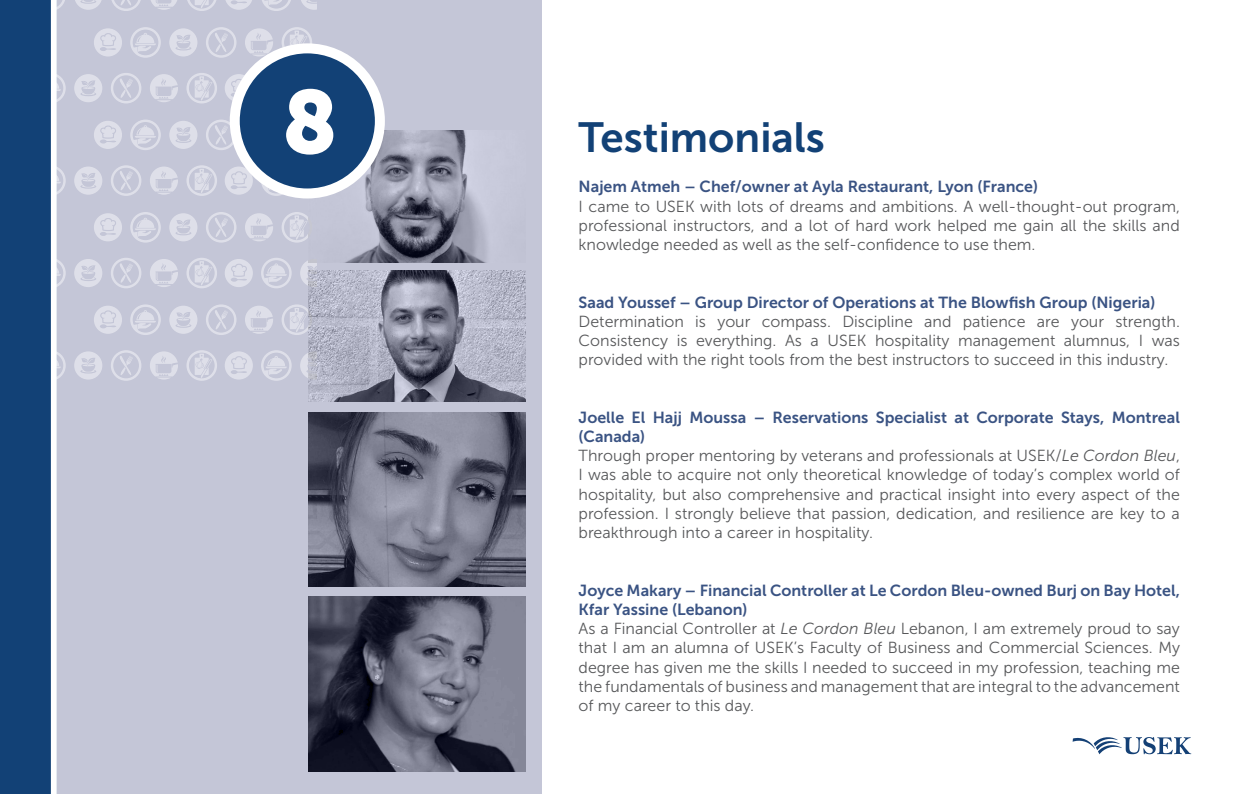
<style>
.page{position:relative;width:1248px;height:794px;background:#fff}
.page>*{position:absolute;margin:0;border:0;box-sizing:border-box;transform-origin:0 0}
.t1{font:89px "Museo Sans 900";color:#fff}
.t2{font:42px "Museo Sans 700";color:#124176}
.t3{font:16px/19.2px "Museo Sans 300";color:#57585a;text-align:justify}
.t4{font:16px/19.2px "Museo Sans 700";color:#3a5383}
.s1{font-style:italic}
</style>
<div class="page">
<div style="left:0;top:0;width:541px;height:794px;background:#124176"></div>
<div style="left:57px;top:0;width:484px;height:794px;background:#c4c6d7"></div>
<svg style="left:301px;top:0;width:15px;height:10px"></svg>
<svg style="left:262px;top:0;width:29px;height:11px"></svg>
<svg style="left:225px;top:0;width:27px;height:10px"></svg>
<svg style="left:75px;top:0;width:27px;height:10px"></svg>
<svg style="left:57px;top:0;width:8px;height:9px"></svg>
<svg style="left:187px;top:0;width:29px;height:11px"></svg>
<svg style="left:111px;top:0;width:30px;height:11px"></svg>
<svg style="left:151px;top:0;width:26px;height:10px"></svg>
<svg style="left:169px;top:28px;width:28px;height:29px"></svg>
<div style="left:130px;top:27px;width:31px;height:31px;border:2px solid #e7e8e9;border-radius:50%"></div>
<div style="left:206px;top:27px;width:30px;height:31px;border:2px solid #e7e8e9;border-radius:50%"></div>
<svg style="left:290px;top:31px;width:17px;height:14px"></svg>
<div style="left:281px;top:27px;width:31px;height:31px;border:2px solid #e7e8e9;border-radius:50%"></div>
<svg style="left:94px;top:28px;width:28px;height:28px"></svg>
<svg style="left:133px;top:33px;width:24px;height:20px"></svg>
<svg style="left:214px;top:33px;width:14px;height:21px"></svg>
<svg style="left:245px;top:28px;width:28px;height:28px"></svg>
<svg style="left:225px;top:74px;width:26px;height:27px"></svg>
<svg style="left:74px;top:74px;width:28px;height:28px"></svg>
<div style="left:111px;top:73px;width:30px;height:30px;border:2px solid #e7e8e9;border-radius:50%"></div>
<svg style="left:195px;top:76px;width:17px;height:25px"></svg>
<div style="left:186px;top:73px;width:31px;height:30px;border:2px solid #e7e8e9;border-radius:50%"></div>
<svg style="left:57px;top:75px;width:9px;height:27px"></svg>
<svg style="left:119px;top:79px;width:14px;height:21px"></svg>
<svg style="left:150px;top:74px;width:28px;height:28px"></svg>
<svg style="left:169px;top:121px;width:28px;height:28px"></svg>
<div style="left:130px;top:120px;width:31px;height:30px;border:2px solid #e7e8e9;border-radius:50%"></div>
<div style="left:206px;top:120px;width:30px;height:30px;border:2px solid #e7e8e9;border-radius:50%"></div>
<svg style="left:94px;top:121px;width:28px;height:28px"></svg>
<svg style="left:133px;top:125px;width:24px;height:21px"></svg>
<svg style="left:215px;top:125px;width:13px;height:20px"></svg>
<div style="left:261px;top:165px;width:31px;height:31px;border:2px solid #e7e8e9;border-radius:50%"></div>
<svg style="left:225px;top:166px;width:28px;height:29px"></svg>
<svg style="left:264px;top:179px;width:13px;height:12px"></svg>
<svg style="left:74px;top:166px;width:28px;height:29px"></svg>
<div style="left:111px;top:165px;width:30px;height:31px;border:2px solid #e7e8e9;border-radius:50%"></div>
<svg style="left:195px;top:169px;width:17px;height:24px"></svg>
<div style="left:186px;top:165px;width:31px;height:31px;border:2px solid #e7e8e9;border-radius:50%"></div>
<svg style="left:57px;top:167px;width:9px;height:27px"></svg>
<svg style="left:119px;top:171px;width:14px;height:21px"></svg>
<svg style="left:150px;top:166px;width:28px;height:29px"></svg>
<svg style="left:169px;top:213px;width:28px;height:28px"></svg>
<div style="left:130px;top:212px;width:31px;height:31px;border:2px solid #e7e8e9;border-radius:50%"></div>
<div style="left:206px;top:212px;width:30px;height:31px;border:2px solid #e7e8e9;border-radius:50%"></div>
<svg style="left:290px;top:215px;width:17px;height:25px"></svg>
<div style="left:281px;top:212px;width:31px;height:31px;border:2px solid #e7e8e9;border-radius:50%"></div>
<svg style="left:94px;top:213px;width:28px;height:28px"></svg>
<svg style="left:133px;top:218px;width:24px;height:20px"></svg>
<svg style="left:214px;top:218px;width:14px;height:21px"></svg>
<svg style="left:245px;top:213px;width:28px;height:28px"></svg>
<svg style="left:300px;top:261px;width:16px;height:25px"></svg>
<div style="left:261px;top:258px;width:31px;height:30px;border:2px solid #e7e8e9;border-radius:50%"></div>
<svg style="left:225px;top:259px;width:28px;height:28px"></svg>
<svg style="left:264px;top:263px;width:23px;height:21px"></svg>
<svg style="left:74px;top:259px;width:28px;height:28px"></svg>
<div style="left:111px;top:258px;width:30px;height:30px;border:2px solid #e7e8e9;border-radius:50%"></div>
<svg style="left:195px;top:261px;width:17px;height:24px"></svg>
<div style="left:186px;top:258px;width:31px;height:30px;border:2px solid #e7e8e9;border-radius:50%"></div>
<svg style="left:57px;top:259px;width:9px;height:28px"></svg>
<svg style="left:119px;top:263px;width:14px;height:22px"></svg>
<svg style="left:150px;top:259px;width:28px;height:28px"></svg>
<svg style="left:169px;top:306px;width:28px;height:28px"></svg>
<div style="left:130px;top:304px;width:31px;height:31px;border:2px solid #e7e8e9;border-radius:50%"></div>
<div style="left:206px;top:304px;width:30px;height:31px;border:2px solid #e7e8e9;border-radius:50%"></div>
<svg style="left:290px;top:308px;width:17px;height:24px"></svg>
<div style="left:281px;top:304px;width:31px;height:31px;border:2px solid #e7e8e9;border-radius:50%"></div>
<svg style="left:94px;top:306px;width:28px;height:28px"></svg>
<svg style="left:133px;top:310px;width:24px;height:20px"></svg>
<svg style="left:214px;top:310px;width:14px;height:21px"></svg>
<svg style="left:245px;top:306px;width:28px;height:28px"></svg>
<svg style="left:300px;top:353px;width:8px;height:25px"></svg>
<div style="left:261px;top:350px;width:31px;height:31px;border:2px solid #e7e8e9;border-radius:50%"></div>
<svg style="left:225px;top:351px;width:28px;height:28px"></svg>
<svg style="left:264px;top:356px;width:23px;height:20px"></svg>
<svg style="left:74px;top:351px;width:28px;height:28px"></svg>
<div style="left:111px;top:350px;width:30px;height:31px;border:2px solid #e7e8e9;border-radius:50%"></div>
<svg style="left:195px;top:353px;width:17px;height:25px"></svg>
<div style="left:186px;top:350px;width:31px;height:31px;border:2px solid #e7e8e9;border-radius:50%"></div>
<svg style="left:57px;top:352px;width:9px;height:27px"></svg>
<svg style="left:119px;top:356px;width:14px;height:21px"></svg>
<svg style="left:150px;top:351px;width:28px;height:28px"></svg>
<img style="left:308px;top:130px;width:179px;height:132px">
<img style="left:308px;top:270px;width:217px;height:132px">
<img style="left:308px;top:412px;width:217px;height:175px">
<img style="left:308px;top:597px;width:217px;height:174px">
<div style="left:235px;top:48px;width:145px;height:145px;background:#124176;border-radius:50%"></div>
<div style="left:230px;top:43px;width:155px;height:155px;border:10px solid #fff;border-radius:50%"></div>
<div style="left:51px;top:0;width:6px;height:794px;background:#fff"></div>
<svg style="left:1072px;top:737px;width:119px;height:17px"></svg>
<p class="t1" style="left:282px;top:72px;width:57px">8</p>
<p class="t2" style="left:578px;top:114px;width:248px">Testimonials</p>
<p class="t4" style="left:578px;top:177px;width:461px">Najem Atmeh – Chef/owner at Ayla Restaurant, Lyon (France)</p>
<p class="t3" style="left:578px;top:197px;width:602px">I came to USEK with lots of dreams and ambitions. A well-thought-out program, professional instructors, and a lot of hard work helped me gain all the skills and knowledge needed as well as the self-confidence to use them.</p>
<p class="t4" style="left:578px;top:292px;width:578px">Saad Youssef – Group Director of Operations at The Blowfish Group (Nigeria)</p>
<p class="t3" style="left:578px;top:312px;width:602px">Determination is your compass. Discipline and patience are your strength.<br>Consistency is everything. As a USEK hospitality management alumnus, I was provided with the right tools from the best instructors to succeed in this industry.</p>
<p class="t4" style="left:578px;top:408px;width:602px">Joelle El Hajj Moussa – Reservations Specialist at Corporate Stays, Montreal (Canada)</p>
<p class="t3" style="left:578px;top:446px;width:603px">Through proper mentoring by veterans and professionals at USEK/<span class="s1">Le Cordon Bleu</span>, I was able to acquire not only theoretical knowledge of today’s complex world of hospitality, but also comprehensive and practical insight into every aspect of the profession. I strongly believe that passion, dedication, and resilience are key to a breakthrough into a career in hospitality.</p>
<p class="t4" style="left:578px;top:580px;width:602px">Joyce Makary – Financial Controller at Le Cordon Bleu-owned Burj on Bay Hotel,<br>Kfar Yassine (Lebanon)</p>
<p class="t3" style="left:578px;top:619px;width:603px">As a Financial Controller at <span class="s1">Le Cordon Bleu</span> Lebanon, I am extremely proud to say that I am an alumna of USEK’s Faculty of Business and Commercial Sciences. My degree has given me the skills I needed to succeed in my profession, teaching me the fundamentals of business and management that are integral to the advancement of my career to this day.</p>
</div>
